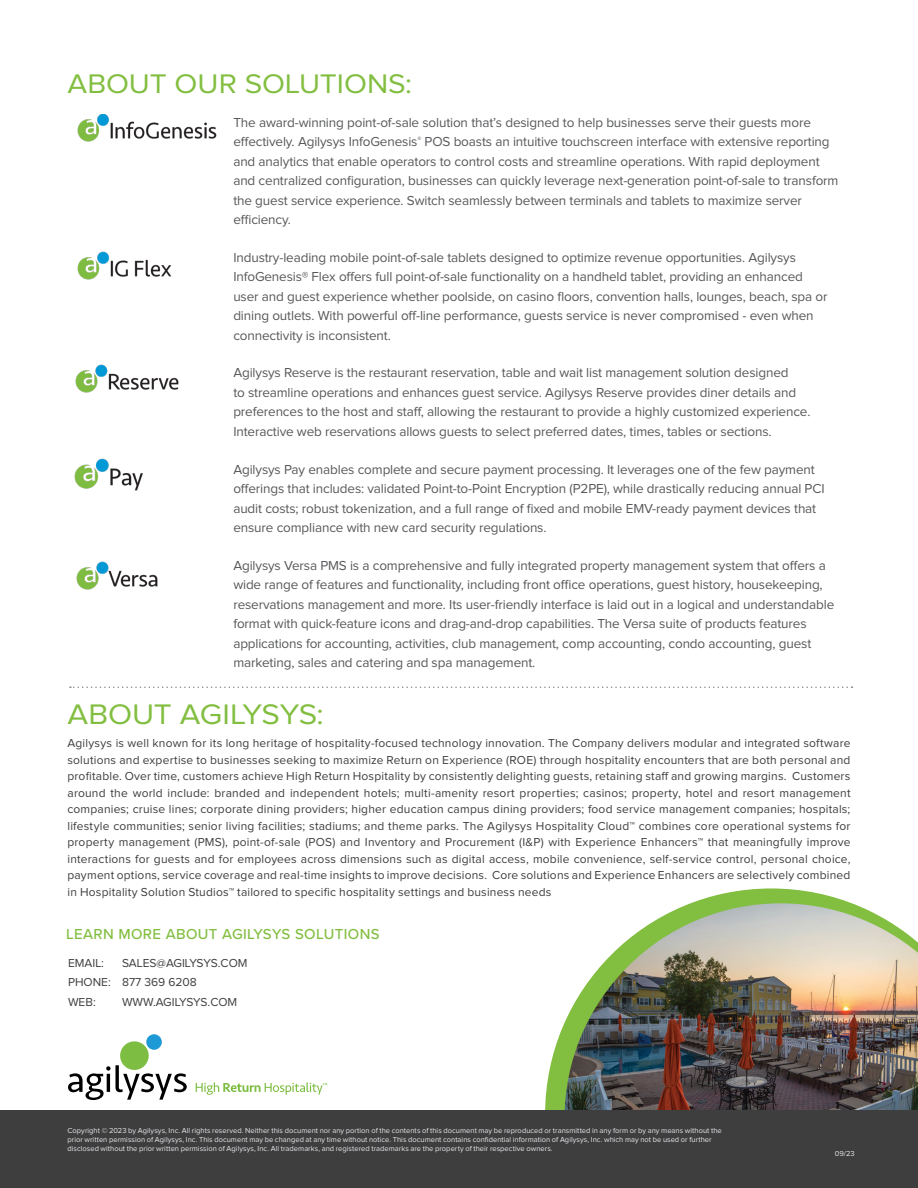
<style>
.page{position:relative;width:918px;height:1188px;background:#fff}
.page>*{position:absolute;margin:0;border:0;box-sizing:border-box;transform-origin:0 0}
.Product_and_Boiler_Header{font:29.25px "Proxima Nova";letter-spacing:-.005em;color:#82be40;scale:1.08 1}
.Product_and_Boiler_Header-2{font:27.9px "Proxima Nova";letter-spacing:-.005em;color:#82be40;scale:1.08 1}
.CTA_Header{font:500 15px "Proxima Nova";letter-spacing:.025em;color:#82be40}
.Product_and_Boiler_Text{font:13.5px/19.5px "Proxima Nova";letter-spacing:-.01em;color:#57585a}
.plain_text_with_spacce{font:12px/16.5px "Proxima Nova";letter-spacing:.015em;color:#3e3e3f;text-align:justify}
.CTA_Text{font:12px "Proxima Nova";color:#3e3e3f}
.Footer_Text{font:7.5px/9px "Proxima Nova";letter-spacing:.005em;color:#e6e7e9}
</style>
<div class="page">
<svg style="left:545px;top:888px;width:306px;height:222px"></svg>
<img style="left:564px;top:903px;width:354px;height:207px">
<div style="left:0;top:1110px;width:918px;height:78px;background:#3e3e3f"></div>
<svg style="left:70px;top:687px;width:783px;height:1px"></svg>
<svg style="left:196px;top:1082px;width:131px;height:13px"></svg>
<svg style="left:68px;top:1065px;width:119px;height:35px"></svg>
<div style="left:146px;top:1034px;width:16px;height:16px;background:#1d99d6;border-radius:50%"></div>
<div style="left:120px;top:1041px;width:29px;height:29px;background:#7cbd42;border-radius:50%"></div>
<img style="left:77px;top:251px;width:95px;height:29px">
<img style="left:76px;top:364px;width:103px;height:28px">
<img style="left:75px;top:458px;width:68px;height:32px">
<img style="left:76px;top:562px;width:81px;height:28px">
<img style="left:77px;top:115px;width:140px;height:27px">
<p class="Product_and_Boiler_Header-2" style="left:68px;top:71px;width:320px">ABOUT OUR SOLUTIONS:</p>
<p class="Product_and_Boiler_Text" style="left:233px;top:113px;width:607px">The award-winning point-of-sale solution that’s designed to help businesses serve their guests more effectively. Agilysys InfoGenesis<sup>®</sup> POS boasts an intuitive touchscreen interface with extensive reporting and analytics that enable operators to control costs and streamline operations. With rapid deployment and centralized configuration, businesses can quickly leverage next-generation point-of-sale to transform the guest service experience. Switch seamlessly between terminals and tablets to maximize server efficiency.</p>
<p class="Product_and_Boiler_Text" style="left:233px;top:248px;width:596px">Industry-leading mobile point-of-sale tablets designed to optimize revenue opportunities. Agilysys InfoGenesis® Flex offers full point-of-sale functionality on a handheld tablet, providing an enhanced user and guest experience whether poolside, on casino floors, convention halls, lounges, beach, spa or dining outlets. With powerful off-line performance, guests service is never compromised - even when connectivity is inconsistent.</p>
<p class="Product_and_Boiler_Text" style="left:233px;top:364px;width:579px">Agilysys Reserve is the restaurant reservation, table and wait list management solution designed<br>to streamline operations and enhances guest service. Agilysys Reserve provides diner details and preferences to the host and staff, allowing the restaurant to provide a highly customized experience.<br>Interactive web reservations allows guests to select preferred dates, times, tables or sections.</p>
<p class="Product_and_Boiler_Text" style="left:233px;top:460px;width:593px">Agilysys Pay enables complete and secure payment processing. It leverages one of the few payment offerings that includes: validated Point-to-Point Encryption (P2PE), while drastically reducing annual PCI audit costs; robust tokenization, and a full range of fixed and mobile EMV-ready payment devices that ensure compliance with new card security regulations.</p>
<p class="Product_and_Boiler_Text" style="left:233px;top:556px;width:602px">Agilysys Versa PMS is a comprehensive and fully integrated property management system that offers a wide range of features and functionality, including front office operations, guest history, housekeeping, reservations management and more. Its user-friendly interface is laid out in a logical and understandable format with quick-feature icons and drag-and-drop capabilities. The Versa suite of products features applications for accounting, activities, club management, comp accounting, condo accounting, guest marketing, sales and catering and spa management.</p>
<p class="Product_and_Boiler_Header" style="left:68px;top:701px;width:239px">ABOUT AGILYSYS:</p>
<p class="plain_text_with_spacce" style="left:68px;top:736px;width:785px">Agilysys is well known for its long heritage of hospitality-focused technology innovation. The Company delivers modular and integrated software solutions and expertise to businesses seeking to maximize Return on Experience (ROE) through hospitality encounters that are both personal and profitable. Over time, customers achieve High Return Hospitality by consistently delighting guests, retaining staff and growing margins. Customers around the world include: branded and independent hotels; multi-amenity resort properties; casinos; property, hotel and resort management companies; cruise lines; corporate dining providers; higher education campus dining providers; food service management companies; hospitals; lifestyle communities; senior living facilities; stadiums; and theme parks. The Agilysys Hospitality Cloud™ combines core operational systems for property management (PMS), point-of-sale (POS) and Inventory and Procurement (I&amp;P) with Experience Enhancers™ that meaningfully improve interactions for guests and for employees across dimensions such as digital access, mobile convenience, self-service control, personal choice, payment options, service coverage and real-time insights to improve decisions. Core solutions and Experience Enhancers are selectively combined in Hospitality Solution Studios™ tailored to specific hospitality settings and business needs</p>
<p class="CTA_Header" style="left:66px;top:923px;width:315px">LEARN MORE ABOUT AGILYSYS SOLUTIONS</p>
<p class="CTA_Text" style="left:68px;top:957px;width:37px">EMAIL:</p>
<p class="CTA_Text" style="left:122px;top:957px;width:127px">SALES@AGILYSYS.COM</p>
<p class="CTA_Text" style="left:68px;top:977px;width:130px">PHONE: 877 369 6208</p>
<p class="CTA_Text" style="left:68px;top:996px;width:29px">WEB:</p>
<p class="CTA_Text" style="left:122px;top:996px;width:117px">WWW.AGILYSYS.COM</p>
<p class="Footer_Text" style="left:68px;top:1126px;width:656px">Copyright © 2023 by Agilysys, Inc. All rights reserved. Neither this document nor any portion of the contents of this document may be reproduced or transmitted in any form or by any means without the prior written permission of Agilysys, Inc. This document may be changed at any time without notice. This document contains confidential information of Agilysys, Inc. which may not be used or further disclosed without the prior written permission of Agilysys, Inc. All trademarks, and registered trademarks are the property of their respective owners.</p>
<p class="Footer_Text" style="left:835px;top:1150px;width:21px">09/23</p>
</div>
